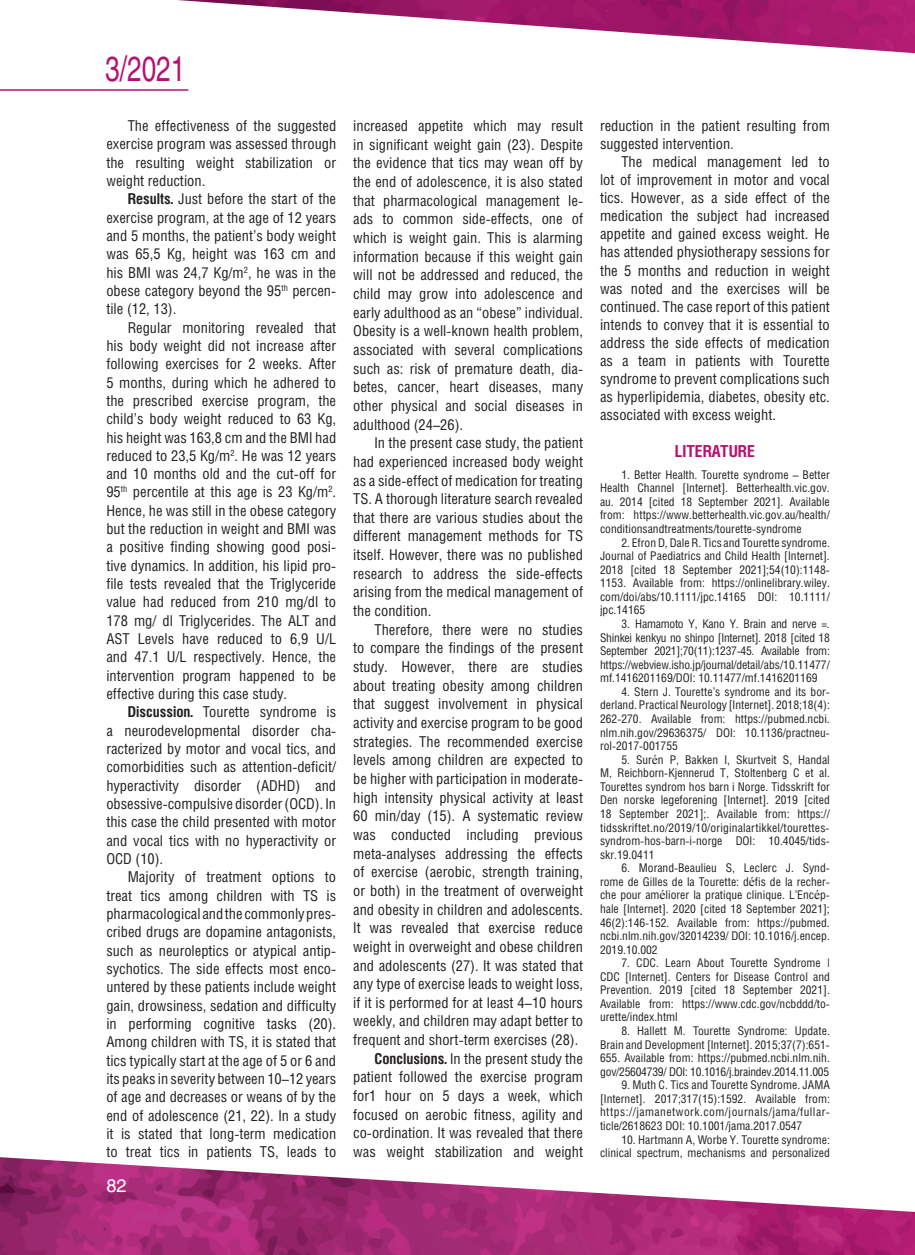
<style>
.page{position:relative;width:915px;height:1255px;background:#fff}
.page>*{position:absolute;margin:0;border:0;box-sizing:border-box;transform-origin:0 0}
.t1{font:34.5px "Helios C";color:#b51172;scale:.75 1}
.t2{font:18px "Helios C";color:#fff}
.t3{font:700 16.5px "Helios Cond C";color:#b51172}
.t4{font:15px/18.3px "Helios Cond C";color:#231f20;text-align:justify}
.t5{font:12px/13.5px "Helios Cond C";color:#231f20;text-align:justify}
.s1{font-weight:700}
.s2{font-family:"Times New Roman";font-size:13.5px}
</style>
<div class="page">
<img style="left:177px;top:0;width:737px;height:53px">
<img style="left:0;top:1157px;width:914px;height:97px">
<hr style="left:0;top:89px;width:188px;height:2px;background:#b51172">
<h1 class="t1" style="left:105px;top:48px;width:108px">3/2021</h1>
<p class="t4" style="left:106px;top:116px;width:231px;text-indent:21px">The effectiveness of the suggested exercise program was assessed through the resulting weight stabilization or weight reduction.</p>
<p class="t4" style="left:106px;top:189px;width:231px;text-indent:21px"><span class="s1">Results.</span> Just before the start of the exercise program, at the age of 12 years and 5 months, the patient’s body weight was 65,5 Kg, height was 163 cm and his BMI was 24,7 Kg/m<sup>2</sup>, he was in the obese category beyond the 95<sup>th</sup> percen&shy;tile (12, 13).</p>
<p class="t4" style="left:106px;top:318px;width:231px;text-indent:21px">Regular monitoring revealed that his body weight did not increase after following exercises for 2 weeks. After 5 months, during which he adhered to the prescribed exercise program, the child’s body weight reduced to 63 Kg, his height was 163,8 cm and the BMI had reduced to 23,5 Kg/m<sup>2</sup>. He was 12 years and 10 months old and the cut-off for 95<sup>th</sup> percentile at this age is 23 Kg/m<sup>2</sup>.<br>Hence, he was still in the obese category but the reduction in weight and BMI was a positive finding showing good posi&shy;tive dynamics. In addition, his lipid pro&shy;file tests revealed that the Triglyceride value had reduced from 210 mg/dl to 178 mg/ dl Triglycerides. The ALT and AST Levels have reduced to 6,9 U/L and 47.1 U/L respectively. Hence, the intervention program happened to be effective during this case study.</p>
<p class="t4" style="left:106px;top:702px;width:231px;text-indent:21px"><span class="s1">Discussion.</span> Tourette syndrome is a neurodevelopmental disorder cha&shy;racterized by motor and vocal tics, and comorbidities such as attention-deficit/ hyperactivity disorder (ADHD) and obsessive-compulsive disorder (OCD). In this case the child presented with motor and vocal tics with no hyperactivity or OCD (10).</p>
<p class="t4" style="left:106px;top:867px;width:231px;text-indent:21px">Majority of treatment options to treat tics among children with TS is pharmacological and the commonly pres&shy;cribed drugs are dopamine antagonists, such as neuroleptics or atypical antip&shy;sychotics. The side effects most enco&shy;untered by these patients include weight gain, drowsiness, sedation and difficulty in performing cognitive tasks (20).<br>Among children with TS, it is stated that tics typically start at the age of 5 or 6 and its peaks in severity between 10–12 years of age and decreases or weans of by the end of adolescence (21, 22). In a study it is stated that long-term medication to treat tics in patients TS, leads to</p>
<p class="t2" style="left:106px;top:1175px;width:22px">82</p>
<p class="t4" style="left:353px;top:116px;width:231px">increased appetite which may result in significant weight gain (23). Despite the evidence that tics may wean off by the end of adolescence, it is also stated that pharmacological management le&shy;ads to common side-effects, one of which is weight gain. This is alarming information because if this weight gain will not be addressed and reduced, the child may grow into adolescence and early adulthood as an “obese” individual.<br>Obesity is a well-known health problem, associated with several complications such as: risk of premature death, dia&shy;betes, cancer, heart diseases, many other physical and social diseases in adulthood (24–26).</p>
<p class="t4" style="left:353px;top:433px;width:231px;text-indent:21px">In the present case study, the patient had experienced increased body weight as a side-effect of medication for treating TS. A thorough literature search revealed that there are various studies about the different management methods for TS itself. However, there was no published research to address the side-effects arising from the medical management of the condition.</p>
<p class="t4" style="left:374px;top:620px;width:210px">Therefore, there were no studies</p>
<p class="t4" style="left:353px;top:638px;width:231px">to compare the findings of the present</p>
<p class="t4" style="left:353px;top:657px;width:231px">study. However, there are studies</p>
<p class="t4" style="left:353px;top:676px;width:231px">about treating obesity among children</p>
<p class="t4" style="left:353px;top:694px;width:231px">that suggest involvement in physical</p>
<p class="t4" style="left:353px;top:713px;width:231px">activity and exercise program to be good</p>
<p class="t4" style="left:353px;top:732px;width:231px">strategies. The recommended exercise</p>
<p class="t4" style="left:353px;top:750px;width:231px">levels among children are expected to</p>
<p class="t4" style="left:353px;top:769px;width:231px">be higher with participation in moderate-</p>
<p class="t4" style="left:353px;top:787px;width:231px">high intensity physical activity at least</p>
<p class="t4" style="left:353px;top:806px;width:231px">60 min/day (15). A systematic review</p>
<p class="t4" style="left:353px;top:825px;width:231px">was conducted including previous</p>
<p class="t4" style="left:353px;top:843px;width:231px">meta-analyses addressing the effects</p>
<p class="t4" style="left:353px;top:862px;width:231px">of exercise (aerobic, strength training,</p>
<p class="t4" style="left:353px;top:881px;width:231px">or both) in the treatment of overweight</p>
<p class="t4" style="left:353px;top:899px;width:231px">and obesity in children and adolescents.</p>
<p class="t4" style="left:353px;top:918px;width:231px">It was revealed that exercise reduce</p>
<p class="t4" style="left:353px;top:937px;width:231px">weight in overweight and obese children</p>
<p class="t4" style="left:353px;top:955px;width:231px">and adolescents (27). It was stated that</p>
<p class="t4" style="left:353px;top:974px;width:231px">any type of exercise leads to weight loss,</p>
<p class="t4" style="left:353px;top:993px;width:231px">if it is performed for at least 4–10 hours</p>
<p class="t4" style="left:353px;top:1011px;width:231px">weekly, and children may adapt better to</p>
<p class="t4" style="left:353px;top:1030px;width:226px">frequent and short-term exercises (28).</p>
<p class="t4" style="left:374px;top:1048px;width:210px"><span class="s1">Conclusions.</span> In the present study the</p>
<p class="t4" style="left:353px;top:1067px;width:231px">patient followed the exercise program</p>
<p class="t4" style="left:353px;top:1086px;width:231px">for1 hour on 5 days a week, which</p>
<p class="t4" style="left:353px;top:1104px;width:231px">focused on aerobic fitness, agility and</p>
<p class="t4" style="left:353px;top:1123px;width:231px">co-ordination. It was revealed that there</p>
<p class="t4" style="left:353px;top:1142px;width:231px">was weight stabilization and weight</p>
<p class="t4" style="left:600px;top:116px;width:231px">reduction in the patient resulting from suggested intervention.</p>
<p class="t4" style="left:600px;top:152px;width:231px;text-indent:21px">The medical management led to lot of improvement in motor and vocal tics. However, as a side effect of the medication the subject had increased appetite and gained excess weight. He has attended physiotherapy sessions for the 5 months and reduction in weight was noted and the exercises will be continued. The case report of this patient intends to convey that it is essential to address the side effects of medication as a team in patients with Tourette syndrome to prevent complications such as hyperlipidemia, diabetes, obesity etc. associated with excess weight.</p>
<p class="t3" style="left:674px;top:441px;width:81px">LITERATURE</p>
<p class="t5" style="left:600px;top:467px;width:231px;text-indent:21px">1. Better Health. Tourette syndrome – Better Health Channel [Internet]. Betterhealth.vic.gov. au. 2014 [cited 18 September 2021]. Available from: https://www.betterhealth.vic.gov.au/health/ conditionsandtreatments/tourette-syndrome</p>
<p class="t5" style="left:600px;top:535px;width:231px;text-indent:21px">2. Efron D, Dale R. Tics and Tourette syndrome.<br>Journal of Paediatrics and Child Health [Internet].<br>2018 [cited 18 September 2021];54(10):1148- 1153. Available from: https://onlinelibrary.wiley. com/doi/abs/10.1111/jpc.14165 DOI: 10.1111/ jpc.14165</p>
<p class="t5" style="left:600px;top:616px;width:231px;text-indent:21px">3. Hamamoto Y, Kano Y. Brain and nerve =.<br>Shinkei kenkyu no shinpo [Internet]. 2018 [cited 18<br>September 2021];70(11):1237-45. Available from: https://webview.isho.jp/journal/detail/abs/10.11477/ mf.1416201169/DOI: 10.11477/mf.1416201169</p>
<p class="t5" style="left:600px;top:684px;width:231px;text-indent:21px">4. Stern J. Tourette’s syndrome and its bor&shy;derland. Practical Neurology [Internet]. 2018;18(4):<br>262-270. Available from: https://pubmed.ncbi. nlm.nih.gov/29636375/ DOI: 10.1136/practneu&shy;rol-2017-001755</p>
<p class="t5" style="left:600px;top:752px;width:231px;text-indent:21px">5. Sur<span class="s2">é</span>n P, Bakken I, Skurtveit S, Handal M, Reichborn-Kjennerud T, Stoltenberg C et al.<br>Tourettes syndrom hos barn i Norge. Tidsskrift for Den norske legeforening [Internet]. 2019 [cited 18 September 2021];. Available from: https:// tidsskriftet.no/2019/10/originalartikkel/tourettes&shy;syndrom-hos-barn-i-norge DOI: 10.4045/tids&shy;skr.19.0411</p>
<p class="t5" style="left:600px;top:861px;width:231px;text-indent:21px">6. Morand-Beaulieu S, Leclerc J. Synd&shy;rome de Gilles de la Tourette: d<span class="s2">é</span>fis de la recher&shy;che pour am<span class="s2">é</span>liorer la pratique clinique. L’Enc<span class="s2">é</span>p&shy;hale [Internet]. 2020 [cited 18 September 2021]; 46(2):146-152. Available from: https://pubmed. ncbi.nlm.nih.gov/32014239/ DOI: 10.1016/j.encep.<br>2019.10.002</p>
<p class="t5" style="left:600px;top:955px;width:231px;text-indent:21px">7. CDC. Learn About Tourette Syndrome | CDC [Internet]. Centers for Disease Control and Prevention. 2019 [cited 18 September 2021].<br>Available from: https://www.cdc.gov/ncbddd/to&shy;urette/index.html</p>
<p class="t5" style="left:600px;top:1023px;width:231px;text-indent:21px">8. Hallett M. Tourette Syndrome: Update.<br>Brain and Development [Internet]. 2015;37(7):651- 655. Available from: https://pubmed.ncbi.nlm.nih. gov/25604739/ DOI: 10.1016/j.braindev.2014.11.005</p>
<p class="t5" style="left:600px;top:1077px;width:231px;text-indent:21px">9. Muth C. Tics and Tourette Syndrome. JAMA [Internet]. 2017;317(15):1592. Available from: https://jamanetwork.com/journals/jama/fullar&shy;ticle/2618623 DOI: 10.1001/jama.2017.0547</p>
<p class="t5" style="left:600px;top:1132px;width:231px;text-align:right">10. Hartmann A, Worbe Y. Tourette syndrome: clinical spectrum, mechanisms and personalized</p>
</div>
